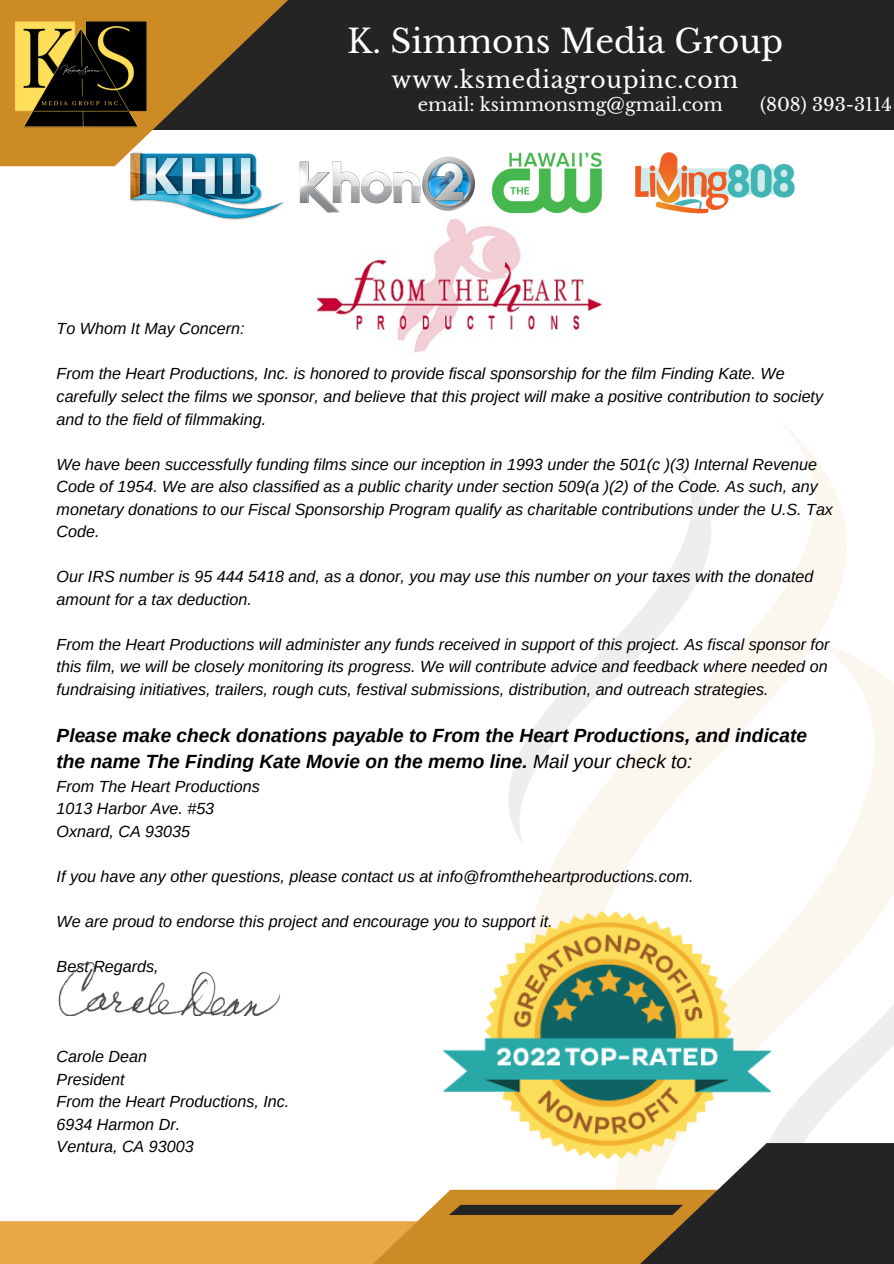
<style>
.page{position:relative;width:894px;height:1264px;background:#fff}
.page>*{position:absolute;margin:0;border:0;box-sizing:border-box;transform-origin:0 0}
.t1{font:32.55px "Libre Baskerville";color:#fff}
.t2{font:23.4px "Libre Baskerville";letter-spacing:.025em;color:#fff}
.t3{font:italic 700 19.05px/26px "Arimo";color:#000}
.t4{font:18px "Libre Baskerville";color:#fff}
.t5{font:italic 16.05px/22.5px "Arimo";color:#000}
.s1{font-weight:400}
</style>
<div class="page">
<div style="left:336px;top:0;width:557px;height:130px;background:#242424"></div>
<svg style="left:191px;top:0;width:145px;height:130px;fill:#242424"></svg>
<svg style="left:508px;top:421px;width:339px;height:490px"></svg>
<svg style="left:615px;top:639px;width:278px;height:504px"></svg>
<svg style="left:0;top:1143px;width:893px;height:120px"></svg>
<img style="left:0;top:0;width:191px;height:167px">
<img style="left:316px;top:221px;width:286px;height:132px">
<img style="left:85px;top:130px;width:199px;height:90px">
<img style="left:299px;top:156px;width:168px;height:65px">
<img style="left:467px;top:152px;width:135px;height:81px">
<img style="left:635px;top:152px;width:160px;height:62px">
<img style="left:58px;top:962px;width:223px;height:53px">
<img style="left:443px;top:911px;width:327px;height:246px">
<p class="t1" style="left:347px;top:22px;width:437px">K. Simmons Media Group</p>
<p class="t2" style="left:391px;top:66px;width:348px">www.ksmediagroupinc.com</p>
<p class="t4" style="left:418px;top:94px;width:306px">email: ksimmonsmg@gmail.com</p>
<p class="t4" style="left:760px;top:94px;width:133px">(808) 393-3114</p>
<p class="t5" style="left:57px;top:317px;width:189px">To Whom It May Concern:</p>
<p class="t5" style="left:57px;top:362px;width:767px">From the Heart Productions, Inc. is honored to provide fiscal sponsorship for the film Finding Kate. We carefully select the films we sponsor, and believe that this project will make a positive contribution to society and to the field of filmmaking.</p>
<p class="t5" style="left:57px;top:453px;width:777px">We have been successfully funding films since our inception in 1993 under the 501(c )(3) Internal Revenue Code of 1954. We are also classified as a public charity under section 509(a )(2) of the Code. As such, any monetary donations to our Fiscal Sponsorship Program qualify as charitable contributions under the U.S. Tax Code.</p>
<p class="t5" style="left:57px;top:565px;width:758px">Our IRS number is 95 444 5418 and, as a donor, you may use this number on your taxes with the donated amount for a tax deduction.</p>
<p class="t5" style="left:57px;top:633px;width:774px;text-align:justify">From the Heart Productions will administer any funds received in support of this project. As fiscal sponsor for this film, we will be closely monitoring its progress. We will contribute advice and feedback where needed on fundraising initiatives, trailers, rough cuts, festival submissions, distribution, and outreach strategies.</p>
<p class="t3" style="left:57px;top:722px;width:751px">Please make check donations payable to From the Heart Productions, and indicate the name The Finding Kate Movie on the memo line. <span class="s1">Mail your check to:</span></p>
<p class="t5" style="left:57px;top:775px;width:205px">From The Heart Productions</p>
<p class="t5" style="left:57px;top:797px;width:159px">1013 Harbor Ave. #53</p>
<p class="t5" style="left:57px;top:820px;width:135px">Oxnard, CA 93035</p>
<p class="t5" style="left:57px;top:865px;width:638px">If you have any other questions, please contact us at info@fromtheheartproductions.com.</p>
<p class="t5" style="left:57px;top:910px;width:497px">We are proud to endorse this project and encourage you to support it.</p>
<p class="t5" style="left:57px;top:955px;width:103px">Best Regards,</p>
<p class="t5" style="left:57px;top:1045px;width:92px">Carole Dean</p>
<p class="t5" style="left:57px;top:1067px;width:69px">President</p>
<p class="t5" style="left:57px;top:1090px;width:234px">From the Heart Productions, Inc.</p>
<p class="t5" style="left:57px;top:1112px;width:125px">6934 Harmon Dr.</p>
<p class="t5" style="left:57px;top:1135px;width:138px">Ventura, CA 93003</p>
</div>
